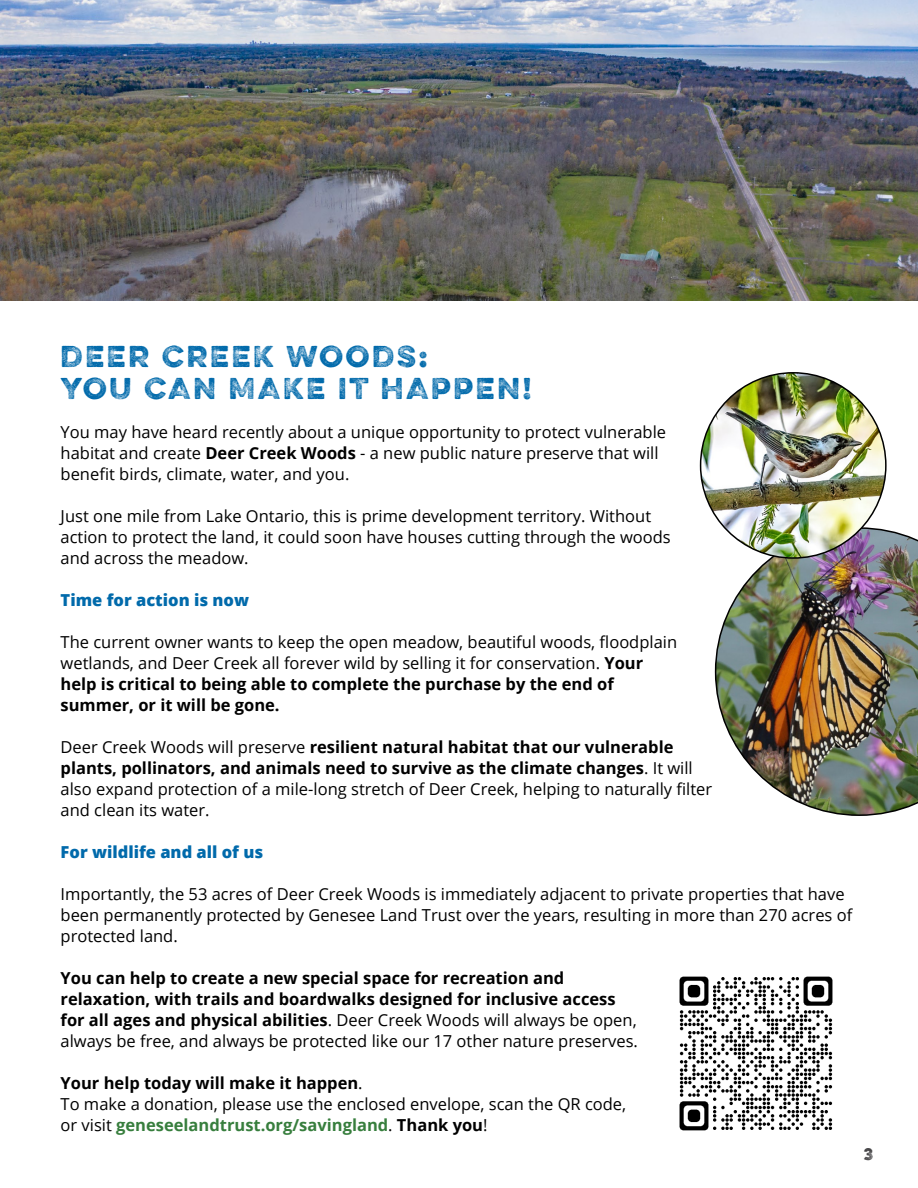
<style>
.page{position:relative;width:918px;height:1188px;background:#fff}
.page>*{position:absolute;margin:0;border:0;box-sizing:border-box;transform-origin:0 0}
.t1{font:300 27px/32.4px "Eveleth";letter-spacing:.1em;color:#016aab}
.t2{font:16.5px/21px "Open Sans";color:#000}
.t3{font:700 16.5px/21px "Open Sans";color:#000}
.t4{font:800 16.5px "Open Sans";color:#016aab}
.t5{font:300 15px "Eveleth";color:#414042}
.s1{font-weight:700}
.s2{font-weight:400}
.s3{font-weight:700;color:#377e3d}
</style>
<div class="page">
<img style="left:0;top:0;width:918px;height:301px">
<img style="left:715px;top:527px;width:203px;height:289px">
<img style="left:701px;top:373px;width:185px;height:185px;border-radius:93px">
<img style="left:679px;top:976px;width:154px;height:155px">
<h1 class="t1" style="left:61px;top:339px;width:472px">DEER CREEK WOODS:<br>YOU CAN MAKE IT HAPPEN!</h1>
<p class="t2" style="left:61px;top:421px;width:607px">You may have heard recently about a unique opportunity to protect vulnerable habitat and create <span class="s1">Deer Creek Woods</span> - a new public nature preserve that will benefit birds, climate, water, and you.</p>
<p class="t2" style="left:61px;top:505px;width:612px">Just one mile from Lake Ontario, this is prime development territory. Without action to protect the land, it could soon have houses cutting through the woods and across the meadow.</p>
<p class="t4" style="left:61px;top:588px;width:190px">Time for action is now</p>
<p class="t2" style="left:61px;top:631px;width:618px">The current owner wants to keep the open meadow, beautiful woods, floodplain wetlands, and Deer Creek all forever wild by selling it for conservation. <span class="s1">Your help is critical to being able to complete the purchase by the end of summer, or it will be gone.</span></p>
<p class="t2" style="left:61px;top:736px;width:653px">Deer Creek Woods will preserve <span class="s1">resilient natural habitat that our vulnerable plants, pollinators, and animals need to survive as the climate changes</span>. It will also expand protection of a mile-long stretch of Deer Creek, helping to naturally filter and clean its water.</p>
<p class="t4" style="left:61px;top:840px;width:204px">For wildlife and all of us</p>
<p class="t2" style="left:61px;top:884px;width:793px">Importantly, the 53 acres of Deer Creek Woods is immediately adjacent to private properties that have been permanently protected by Genesee Land Trust over the years, resulting in more than 270 acres of protected land.</p>
<p class="t3" style="left:61px;top:968px;width:579px">You can help to create a new special space for recreation and relaxation, with trails and boardwalks designed for inclusive access for all ages and physical abilities<span class="s2">. Deer Creek Woods will always be open, always be free, and always be protected like our 17 other nature preserves.</span></p>
<p class="t2" style="left:61px;top:1073px;width:567px"><span class="s1">Your help today will make it happen</span>.<br>To make a donation, please use the enclosed envelope, scan the QR code, or visit <span class="s3">geneseelandtrust.org/savingland</span>. <span class="s1">Thank you</span>!</p>
<p class="t5" style="left:864px;top:1142px;width:11px">3</p>
</div>
